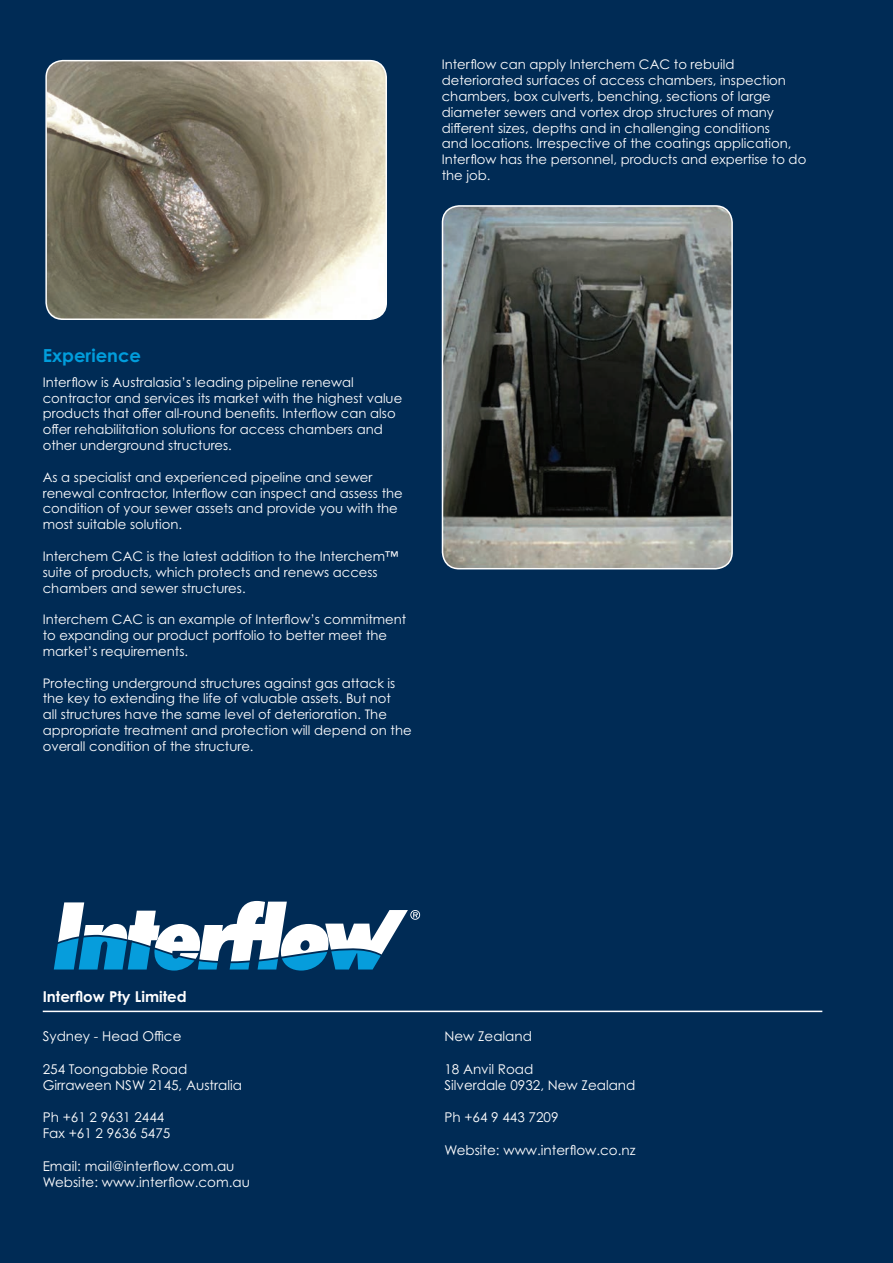
<style>
.page{position:relative;width:893px;height:1263px;background:#002b55}
.page>*{position:absolute;margin:0;border:0;box-sizing:border-box;transform-origin:0 0}
.Heading{font:700 18px "Century Gothic Pro";color:#009ddc}
.t1{font:700 15px "Century Gothic Pro";color:#fff}
.t2{font:13.5px "Century Gothic Pro";color:#fff}
.t3{font:13.2px/15.9px "Century Gothic Pro";color:#fff}
</style>
<div class="page">
<svg style="left:54px;top:901px;width:366px;height:69px"></svg>
<hr style="left:43px;top:1011px;width:779px;height:1px;background:#fff">
<img style="left:46px;top:61px;width:340px;height:258px">
<div style="left:45px;top:60px;width:342px;height:260px;border:2px solid #fff;border-radius:17px"></div>
<img style="left:442px;top:206px;width:290px;height:363px">
<div style="left:442px;top:205px;width:291px;height:364px;border:2px solid #fff;border-radius:17px"></div>
<p class="t3" style="left:442px;top:56px;width:366px">Interflow can apply Interchem CAC to rebuild deteriorated surfaces of access chambers, inspection chambers, box culverts, benching, sections of large diameter sewers and vortex drop structures of many different sizes, depths and in challenging conditions<br>and locations. Irrespective of the coatings application, Interflow has the personnel, products and expertise to do the job.</p>
<p class="Heading" style="left:43px;top:345px;width:100px">Experience</p>
<p class="t3" style="left:43px;top:374px;width:361px">Interflow is Australasia’s leading pipeline renewal contractor and services its market with the highest value products that offer all-round benefits. Interflow can also offer rehabilitation solutions for access chambers and other underground structures.</p>
<p class="t3" style="left:43px;top:469px;width:361px">As a specialist and experienced pipeline and sewer renewal contractor, Interflow can inspect and assess the condition of your sewer assets and provide you with the most suitable solution.</p>
<p class="t3" style="left:43px;top:548px;width:357px">Interchem CAC is the latest addition to the Interchem™ suite of products, which protects and renews access chambers and sewer structures.</p>
<p class="t3" style="left:43px;top:611px;width:365px">Interchem CAC is an example of Interflow’s commitment to expanding our product portfolio to better meet the market’s requirements.</p>
<p class="t3" style="left:43px;top:675px;width:370px">Protecting underground structures against gas attack is the key to extending the life of valuable assets. But not<br>all structures have the same level of deterioration. The appropriate treatment and protection will depend on the overall condition of the structure.</p>
<p class="t1" style="left:43px;top:987px;width:145px">Interflow Pty Limited</p>
<p class="t2" style="left:43px;top:1028px;width:140px">Sydney - Head Office</p>
<p class="t2" style="left:43px;top:1060px;width:146px">254 Toongabbie Road</p>
<p class="t2" style="left:43px;top:1077px;width:201px">Girraween NSW 2145, Australia</p>
<p class="t2" style="left:43px;top:1109px;width:123px">Ph +61 2 9631 2444</p>
<p class="t2" style="left:43px;top:1125px;width:129px">Fax +61 2 9636 5475</p>
<p class="t2" style="left:43px;top:1158px;width:193px">Email: mail@interflow.com.au</p>
<p class="t2" style="left:43px;top:1174px;width:209px">Website: www.interflow.com.au</p>
<p class="t2" style="left:444px;top:1028px;width:89px">New Zealand</p>
<p class="t2" style="left:444px;top:1060px;width:91px">18 Anvil Road</p>
<p class="t2" style="left:444px;top:1077px;width:193px">Silverdale 0932, New Zealand</p>
<p class="t2" style="left:444px;top:1109px;width:116px">Ph +64 9 443 7209</p>
<p class="t2" style="left:444px;top:1141px;width:193px">Website: www.interflow.co.nz</p>
</div>
